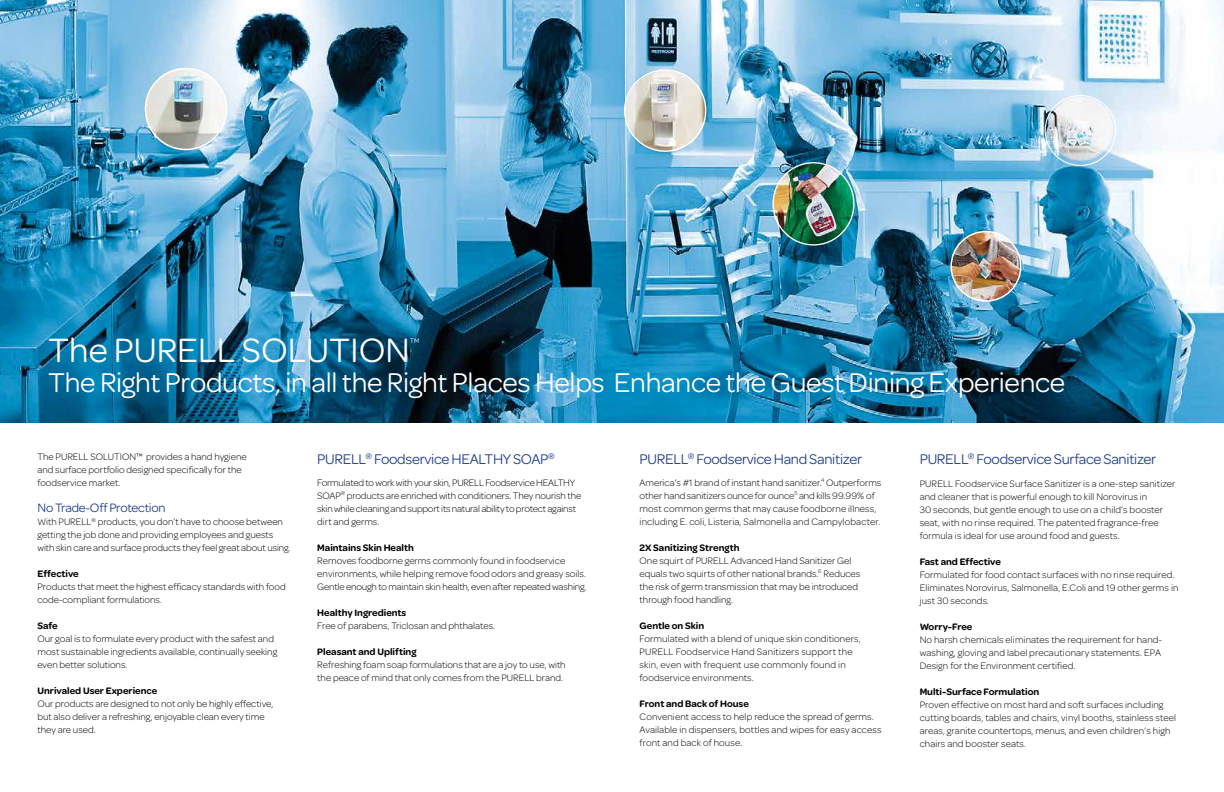
<style>
.page{position:relative;width:1224px;height:792px;background:#fff}
.page>*{position:absolute;margin:0;border:0;box-sizing:border-box;transform-origin:0 0}
.t1{font:36px "Omnes";color:#fff}
.t2{font:29px "Omnes";letter-spacing:-.01em;color:#fff}
.t3{font:15px "Omnes";letter-spacing:-.02em;color:#1f3e8a}
.t4{font:13px "Omnes";letter-spacing:-.02em;color:#1f3e8a}
.t5{font:300 10px/13px "Omnes";color:#000}
.t6{font:600 10px "Omnes";color:#000}
.t7{font:300 10px/13px "Omnes";letter-spacing:-.02em;color:#000}
.t8{font:7px "Omnes";color:#fff}
</style>
<div class="page">
<img style="left:0;top:0;width:1224px;height:422px">
<div style="left:145px;top:68px;width:82px;height:82px;border:2px solid #fff;border-radius:50%"></div>
<div style="left:624px;top:69px;width:82px;height:83px;border:1px solid #fff;border-radius:50%"></div>
<div style="left:950px;top:231px;width:72px;height:71px;border:2px solid #fff;border-radius:50%"></div>
<div style="left:1045px;top:95px;width:71px;height:71px;border:1px solid #fff;border-radius:50%"></div>
<h1 class="t1" style="left:48px;top:326px;width:363px">The PURELL SOLUTION</h1>
<p class="t8" style="left:410px;top:336px;width:11px">TM</p>
<h2 class="t2" style="left:48px;top:363px;width:1019px">The Right Products, in all the Right Places Helps Enhance the Guest Dining Experience</h2>
<p class="t5" style="left:37px;top:450px;width:211px">The PURELL SOLUTION™ provides a hand hygiene and surface portfolio designed specifically for the foodservice market.</p>
<h3 class="t4" style="left:37px;top:499px;width:130px">No Trade-Off Protection</h3>
<p class="t5" style="left:37px;top:515px;width:255px">With PURELL<sup>R</sup> products, you don’t have to choose between getting the job done and providing employees and guests with skin care and surface products they feel great about using.</p>
<p class="t6" style="left:37px;top:567px;width:43px">Effective</p>
<p class="t5" style="left:37px;top:580px;width:250px">Products that meet the highest efficacy standards with food code-compliant formulations.</p>
<p class="t6" style="left:37px;top:619px;width:22px">Safe</p>
<p class="t5" style="left:37px;top:632px;width:241px">Our goal is to formulate every product with the safest and most sustainable ingredients available, continually seeking even better solutions.</p>
<p class="t6" style="left:37px;top:684px;width:121px">Unrivaled User Experience</p>
<p class="t5" style="left:37px;top:697px;width:237px">Our products are designed to not only be highly effective, but also deliver a refreshing, enjoyable clean every time they are used.</p>
<h3 class="t3" style="left:317px;top:449px;width:239px">PURELL<sup>®</sup> Foodservice HEALTHY SOAP<sup>®</sup></h3>
<h3 class="t3" style="left:920px;top:449px;width:238px">PURELL<sup>®</sup> Foodservice Surface Sanitizer</h3>
<h3 class="t3" style="left:640px;top:449px;width:224px">PURELL<sup>®</sup> Foodservice Hand Sanitizer</h3>
<p class="t5" style="left:640px;top:476px;width:243px">America’s #1 brand of instant hand sanitizer.<sup>4</sup> Outperforms other hand sanitizers ounce for ounce<sup>5</sup> and kills 99.99% of most common germs that may cause foodborne illness, including E. coli, Listeria, Salmonella and Campylobacter.</p>
<p class="t6" style="left:640px;top:540px;width:101px">2X Sanitizing Strength</p>
<p class="t5" style="left:640px;top:554px;width:222px">One squirt of PURELL Advanced Hand Sanitizer Gel equals two squirts of other national brands.<sup>6</sup> Reduces the risk of germ transmission that may be introduced through food handling.</p>
<p class="t6" style="left:640px;top:618px;width:66px">Gentle on Skin</p>
<p class="t5" style="left:640px;top:632px;width:223px">Formulated with a blend of unique skin conditioners, PURELL Foodservice Hand Sanitizers support the skin, even with frequent use commonly found in foodservice environments.</p>
<p class="t6" style="left:640px;top:696px;width:111px">Front and Back of House</p>
<p class="t5" style="left:640px;top:710px;width:243px">Convenient access to help reduce the spread of germs.<br>Available in dispensers, bottles and wipes for easy access front and back of house.</p>
<p class="t7" style="left:317px;top:476px;width:265px">Formulated to work with your skin, PURELL Foodservice HEALTHY SOAP<sup>®</sup> products are enriched with conditioners. They nourish the skin while cleaning and support its natural ability to protect against dirt and germs.</p>
<p class="t6" style="left:317px;top:540px;width:98px">Maintains Skin Health</p>
<p class="t5" style="left:317px;top:554px;width:271px">Removes foodborne germs commonly found in foodservice environments, while helping remove food odors and greasy soils.<br>Gentle enough to maintain skin health, even after repeated washing.</p>
<p class="t6" style="left:317px;top:605px;width:91px">Healthy Ingredients</p>
<p class="t5" style="left:317px;top:619px;width:179px">Free of parabens, Triclosan and phthalates.</p>
<p class="t6" style="left:317px;top:644px;width:101px">Pleasant and Uplifting</p>
<p class="t5" style="left:317px;top:658px;width:250px">Refreshing foam soap formulations that are a joy to use, with the peace of mind that only comes from the PURELL brand.</p>
<p class="t5" style="left:920px;top:477px;width:257px">PURELL Foodservice Surface Sanitizer is a one-step sanitizer and cleaner that is powerful enough to kill Norovirus in<br>30 seconds, but gentle enough to use on a child’s booster seat, with no rinse required. The patented fragrance-free formula is ideal for use around food and guests.</p>
<p class="t6" style="left:920px;top:555px;width:83px">Fast and Effective</p>
<p class="t5" style="left:920px;top:568px;width:260px">Formulated for food contact surfaces with no rinse required.<br>Eliminates Norovirus, Salmonella, E.Coli and 19 other germs in just 30 seconds.</p>
<p class="t6" style="left:920px;top:620px;width:54px">Worry-Free</p>
<p class="t5" style="left:920px;top:633px;width:244px;text-align:justify">No harsh chemicals eliminates the requirement for hand&shy;washing, gloving and label precautionary statements. EPA Design for the Environment certified.</p>
<p class="t6" style="left:920px;top:685px;width:121px">Multi-Surface Formulation</p>
<p class="t5" style="left:920px;top:698px;width:258px">Proven effective on most hard and soft surfaces including cutting boards, tables and chairs, vinyl booths, stainless steel areas, granite countertops, menus, and even children’s high chairs and booster seats.</p>
</div>
